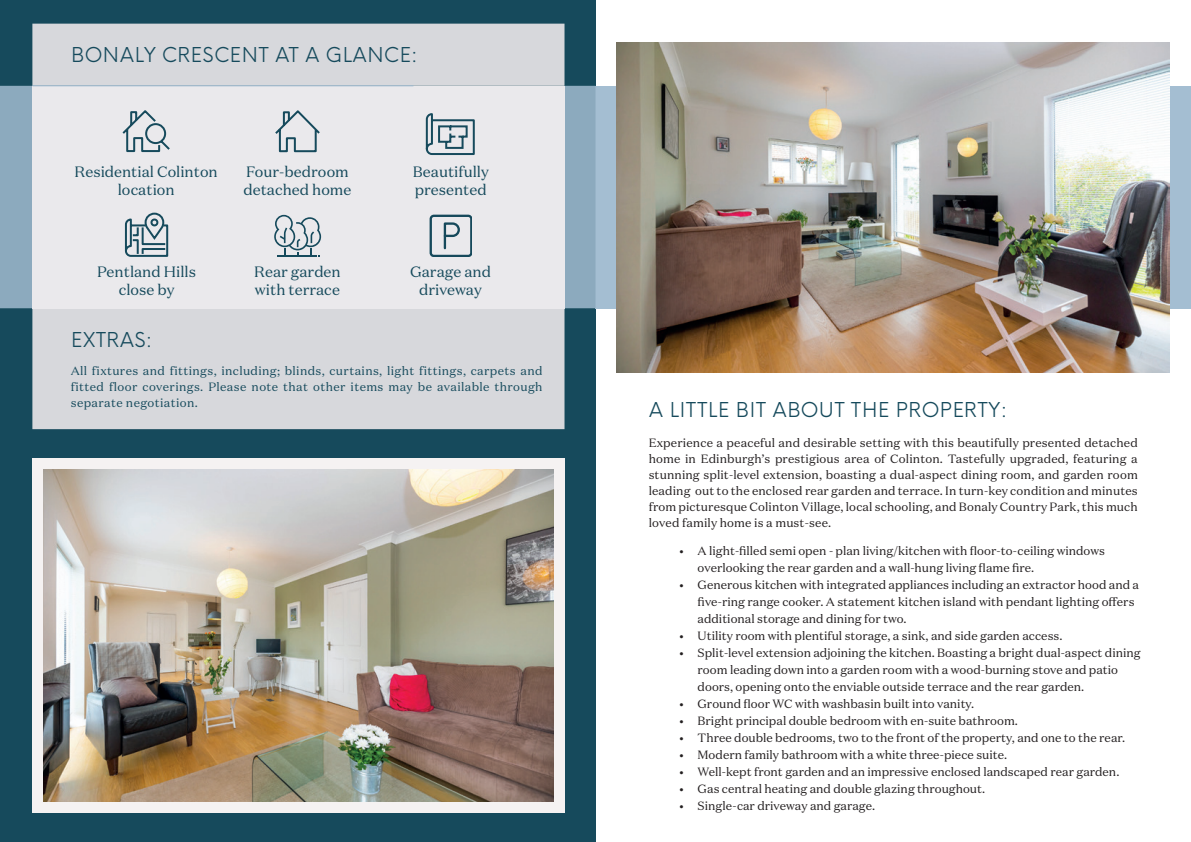
<style>
.page{position:relative;width:1191px;height:842px;background:#fff}
.page>*{position:absolute;margin:0;border:0;box-sizing:border-box;transform-origin:0 0}
.t1{font:20px "Coulters Neue Einstellung";letter-spacing:.01em;color:#164a5c}
.t2{font:15px/18px "Domaine Text";color:#164a5c}
.t3{font:12px/16px "Domaine Text";color:#231f20}
.t4{font:12px/16px "Domaine Text";letter-spacing:.03em;color:#164a5c;text-align:justify}
</style>
<div class="page">
<div style="left:0;top:0;width:595px;height:842px;background:#164a5c"></div>
<img style="left:43px;top:469px;width:511px;height:333px">
<div style="left:32px;top:458px;width:11px;height:355px;background:#f5f2f2"></div>
<div style="left:554px;top:458px;width:10px;height:355px;background:#f5f2f2"></div>
<div style="left:32px;top:458px;width:532px;height:11px;background:#f5f2f2"></div>
<div style="left:32px;top:802px;width:532px;height:11px;background:#f5f2f2"></div>
<div style="left:595px;top:86px;width:596px;height:222px;background:#a4bed2"></div>
<div style="left:0;top:86px;width:595px;height:222px;background:#8caabe"></div>
<img style="left:617px;top:42px;width:552px;height:330px">
<div style="left:32px;top:24px;width:532px;height:405px;background:#d7d8dc"></div>
<div style="left:32px;top:86px;width:532px;height:222px;background:#eae9ec"></div>
<svg style="left:274px;top:215px;width:47px;height:42px"></svg>
<svg style="left:124px;top:212px;width:45px;height:45px"></svg>
<svg style="left:122px;top:110px;width:48px;height:43px"></svg>
<svg style="left:425px;top:113px;width:50px;height:42px"></svg>
<hr style="left:32px;top:85px;width:381px;height:1px;background:#9bb8ce">
<svg style="left:275px;top:110px;width:45px;height:43px"></svg>
<svg style="left:430px;top:215px;width:42px;height:42px"></svg>
<h1 class="t1" style="left:71px;top:37px;width:348px">BONALY CRESCENT AT A GLANCE:</h1>
<p class="t2" style="left:75px;top:162px;width:145px;text-align:center">Residential Colinton location</p>
<p class="t2" style="left:243px;top:163px;width:109px">Four-bedroom detached home</p>
<p class="t2" style="left:413px;top:163px;width:78px">Beautifully presented</p>
<p class="t2" style="left:254px;top:263px;width:88px">Rear garden with terrace</p>
<p class="t2" style="left:410px;top:263px;width:82px;text-align:center">Garage and driveway</p>
<p class="t2" style="left:97px;top:263px;width:100px;text-align:center">Pentland Hills close by</p>
<h1 class="t1" style="left:71px;top:322px;width:83px">EXTRAS:</h1>
<p class="t4" style="left:71px;top:362px;width:473px">All fixtures and fittings, including; blinds, curtains, light fittings, carpets and fitted floor coverings. Please note that other items may be available through separate negotiation.</p>
<h1 class="t1" style="left:649px;top:393px;width:360px">A LITTLE BIT ABOUT THE PROPERTY:</h1>
<p class="t3" style="left:648px;top:435px;width:491px;text-align:justify">Experience a peaceful and desirable setting with this beautifully presented detached home in Edinburgh’s prestigious area of Colinton. Tastefully upgraded, featuring a stunning split-level extension, boasting a dual-aspect dining room, and garden room leading out to the enclosed rear garden and terrace. In turn-key condition and minutes from picturesque Colinton Village, local schooling, and Bonaly Country Park, this much loved family home is a must-see.</p>
<p class="t3" style="left:697px;top:542px;width:409px;line-height:17px;text-indent:-18px">• A light-filled semi open - plan living/kitchen with floor-to-ceiling windows overlooking the rear garden and a wall-hung living flame fire.</p>
<p class="t3" style="left:697px;top:576px;width:443px;line-height:17px;text-indent:-18px">• Generous kitchen with integrated appliances including an extractor hood and a five-ring range cooker. A statement kitchen island with pendant lighting offers additional storage and dining for two.</p>
<p class="t3" style="left:679px;top:628px;width:384px">• Utility room with plentiful storage, a sink, and side garden access.</p>
<p class="t3" style="left:697px;top:644px;width:444px;line-height:17px;text-indent:-18px">• Split-level extension adjoining the kitchen. Boasting a bright dual-aspect dining room leading down into a garden room with a wood-burning stove and patio doors, opening onto the enviable outside terrace and the rear garden.</p>
<p class="t3" style="left:679px;top:696px;width:296px">• Ground floor WC with washbasin built into vanity.</p>
<p class="t3" style="left:679px;top:713px;width:340px">• Bright principal double bedroom with en-suite bathroom.</p>
<p class="t3" style="left:679px;top:730px;width:447px">• Three double bedrooms, two to the front of the property, and one to the rear.</p>
<p class="t3" style="left:679px;top:747px;width:329px">• Modern family bathroom with a white three-piece suite.</p>
<p class="t3" style="left:679px;top:764px;width:441px">• Well-kept front garden and an impressive enclosed landscaped rear garden.</p>
<p class="t3" style="left:679px;top:781px;width:307px">• Gas central heating and double glazing throughout.</p>
<p class="t3" style="left:679px;top:798px;width:197px">• Single-car driveway and garage.</p>
</div>
